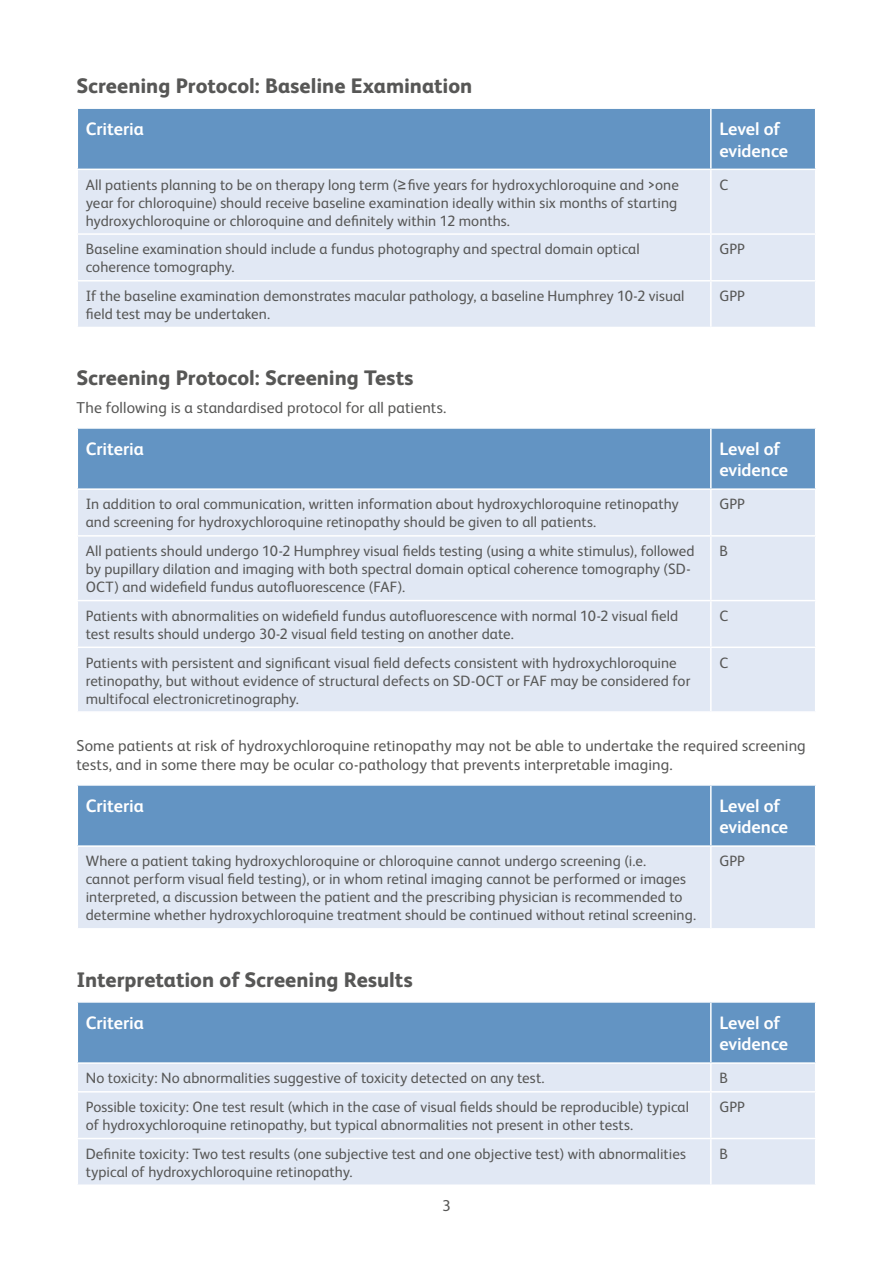
<style>
.page{position:relative;width:893px;height:1263px;background:#fff}
.page>*{position:absolute;margin:0;border:0;box-sizing:border-box;transform-origin:0 0}
.t1{font:800 21px "FS Albert";color:#575756}
.t2{font:700 18px/21.6px "FS Albert";letter-spacing:-.005em;color:#fff}
.t3{font:15.75px/18.9px "FS Albert";letter-spacing:.005em;color:#575756}
.t4{font:15px/18px "FS Albert";letter-spacing:.005em;color:#575756}
.s1{font-family:"Arial"}
</style>
<div class="page">
<div style="left:78px;top:109px;width:737px;height:60px;background:#6394c3"></div>
<div style="left:78px;top:170px;width:737px;height:157px;background:#e1e8f4"></div>
<hr style="left:710px;top:109px;width:2px;height:60px;background:#fff">
<hr style="left:710px;top:170px;width:2px;height:63px;background:#fff">
<hr style="left:77px;top:233px;width:634px;height:2px;background:#fff">
<hr style="left:711px;top:233px;width:105px;height:2px;background:#fff">
<hr style="left:710px;top:235px;width:2px;height:45px;background:#fff">
<hr style="left:77px;top:280px;width:634px;height:1px;background:#fff">
<hr style="left:711px;top:280px;width:105px;height:1px;background:#fff">
<hr style="left:710px;top:281px;width:2px;height:46px;background:#fff">
<div style="left:78px;top:429px;width:737px;height:59px;background:#6394c3"></div>
<div style="left:78px;top:490px;width:737px;height:221px;background:#e1e8f4"></div>
<hr style="left:710px;top:429px;width:2px;height:59px;background:#fff">
<hr style="left:710px;top:490px;width:2px;height:45px;background:#fff">
<hr style="left:77px;top:535px;width:634px;height:2px;background:#fff">
<hr style="left:711px;top:535px;width:105px;height:2px;background:#fff">
<hr style="left:710px;top:537px;width:2px;height:63px;background:#fff">
<hr style="left:77px;top:600px;width:634px;height:1px;background:#fff">
<hr style="left:711px;top:600px;width:105px;height:1px;background:#fff">
<hr style="left:710px;top:601px;width:2px;height:45px;background:#fff">
<hr style="left:77px;top:646px;width:634px;height:2px;background:#fff">
<hr style="left:711px;top:646px;width:105px;height:2px;background:#fff">
<hr style="left:710px;top:648px;width:2px;height:63px;background:#fff">
<div style="left:78px;top:786px;width:737px;height:59px;background:#6394c3"></div>
<div style="left:78px;top:847px;width:737px;height:81px;background:#e1e8f4"></div>
<hr style="left:710px;top:786px;width:2px;height:59px;background:#fff">
<hr style="left:710px;top:847px;width:2px;height:81px;background:#fff">
<div style="left:78px;top:1092px;width:737px;height:92px;background:#e1e8f4"></div>
<hr style="left:710px;top:1092px;width:2px;height:46px;background:#fff">
<hr style="left:77px;top:1138px;width:634px;height:1px;background:#fff">
<hr style="left:711px;top:1138px;width:105px;height:1px;background:#fff">
<hr style="left:710px;top:1139px;width:2px;height:45px;background:#fff">
<svg style="left:78px;top:1003px;width:737px;height:88px;background:#8aaed2"></svg>
<hr style="left:77px;top:1062px;width:634px;height:2px;background:#fff">
<hr style="left:711px;top:1062px;width:105px;height:2px;background:#fff">
<h1 class="t1" style="left:77px;top:73px;width:397px">Screening Protocol: Baseline Examination</h1>
<p class="t2" style="left:86px;top:118px;width:59px">Criteria</p>
<p class="t2" style="left:719px;top:118px;width:70px">Level of evidence</p>
<p class="t4" style="left:86px;top:175px;width:595px;text-align:justify">All patients planning to be on therapy long term (<span class="s1">≥</span> five years for hydroxychloroquine and &gt;one year for chloroquine) should receive baseline examination ideally within six months of starting hydroxychloroquine or chloroquine and definitely within 12 months.</p>
<p class="t4" style="left:719px;top:175px;width:10px">C</p>
<p class="t4" style="left:86px;top:240px;width:555px">Baseline examination should include a fundus photography and spectral domain optical coherence tomography.</p>
<p class="t4" style="left:719px;top:240px;width:27px">GPP</p>
<p class="t4" style="left:86px;top:287px;width:600px">If the baseline examination demonstrates macular pathology, a baseline Humphrey 10-2 visual field test may be undertaken.</p>
<p class="t4" style="left:719px;top:287px;width:27px">GPP</p>
<h1 class="t1" style="left:77px;top:366px;width:338px">Screening Protocol: Screening Tests</h1>
<p class="t3" style="left:77px;top:398px;width:371px">The following is a standardised protocol for all patients.</p>
<p class="t2" style="left:86px;top:438px;width:59px">Criteria</p>
<p class="t2" style="left:719px;top:438px;width:70px">Level of evidence</p>
<p class="t4" style="left:86px;top:495px;width:595px">In addition to oral communication, written information about hydroxychloroquine retinopathy and screening for hydroxychloroquine retinopathy should be given to all patients.</p>
<p class="t4" style="left:719px;top:495px;width:27px">GPP</p>
<p class="t4" style="left:86px;top:542px;width:610px">All patients should undergo 10-2 Humphrey visual fields testing (using a white stimulus), followed by pupillary dilation and imaging with both spectral domain optical coherence tomography (SD-<br>OCT) and widefield fundus autofluorescence (FAF).</p>
<p class="t4" style="left:719px;top:542px;width:10px">B</p>
<p class="t4" style="left:86px;top:607px;width:594px">Patients with abnormalities on widefield fundus autofluorescence with normal 10-2 visual field test results should undergo 30-2 visual field testing on another date.</p>
<p class="t4" style="left:719px;top:607px;width:10px">C</p>
<p class="t4" style="left:86px;top:653px;width:606px">Patients with persistent and significant visual field defects consistent with hydroxychloroquine retinopathy, but without evidence of structural defects on SD-OCT or FAF may be considered for multifocal electronicretinography.</p>
<p class="t4" style="left:719px;top:653px;width:10px">C</p>
<p class="t3" style="left:77px;top:736px;width:731px">Some patients at risk of hydroxychloroquine retinopathy may not be able to undertake the required screening tests, and in some there may be ocular co-pathology that prevents interpretable imaging.</p>
<p class="t2" style="left:86px;top:795px;width:59px">Criteria</p>
<p class="t2" style="left:719px;top:795px;width:70px">Level of evidence</p>
<p class="t4" style="left:86px;top:852px;width:612px">Where a patient taking hydroxychloroquine or chloroquine cannot undergo screening (i.e.<br>cannot perform visual field testing), or in whom retinal imaging cannot be performed or images interpreted, a discussion between the patient and the prescribing physician is recommended to determine whether hydroxychloroquine treatment should be continued without retinal screening.</p>
<p class="t4" style="left:719px;top:852px;width:27px">GPP</p>
<h1 class="t1" style="left:77px;top:967px;width:338px">Interpretation of Screening Results</h1>
<p class="t2" style="left:86px;top:1011px;width:59px">Criteria</p>
<p class="t2" style="left:719px;top:1011px;width:70px">Level of evidence</p>
<p class="t4" style="left:86px;top:1069px;width:460px">No toxicity: No abnormalities suggestive of toxicity detected on any test.</p>
<p class="t4" style="left:719px;top:1069px;width:10px">B</p>
<p class="t4" style="left:86px;top:1098px;width:605px">Possible toxicity: One test result (which in the case of visual fields should be reproducible) typical of hydroxychloroquine retinopathy, but typical abnormalities not present in other tests.</p>
<p class="t4" style="left:719px;top:1098px;width:27px">GPP</p>
<p class="t4" style="left:86px;top:1144px;width:602px">Definite toxicity: Two test results (one subjective test and one objective test) with abnormalities typical of hydroxychloroquine retinopathy.</p>
<p class="t4" style="left:719px;top:1144px;width:10px">B</p>
<p class="t3" style="left:442px;top:1196px;width:10px">3</p>
</div>
